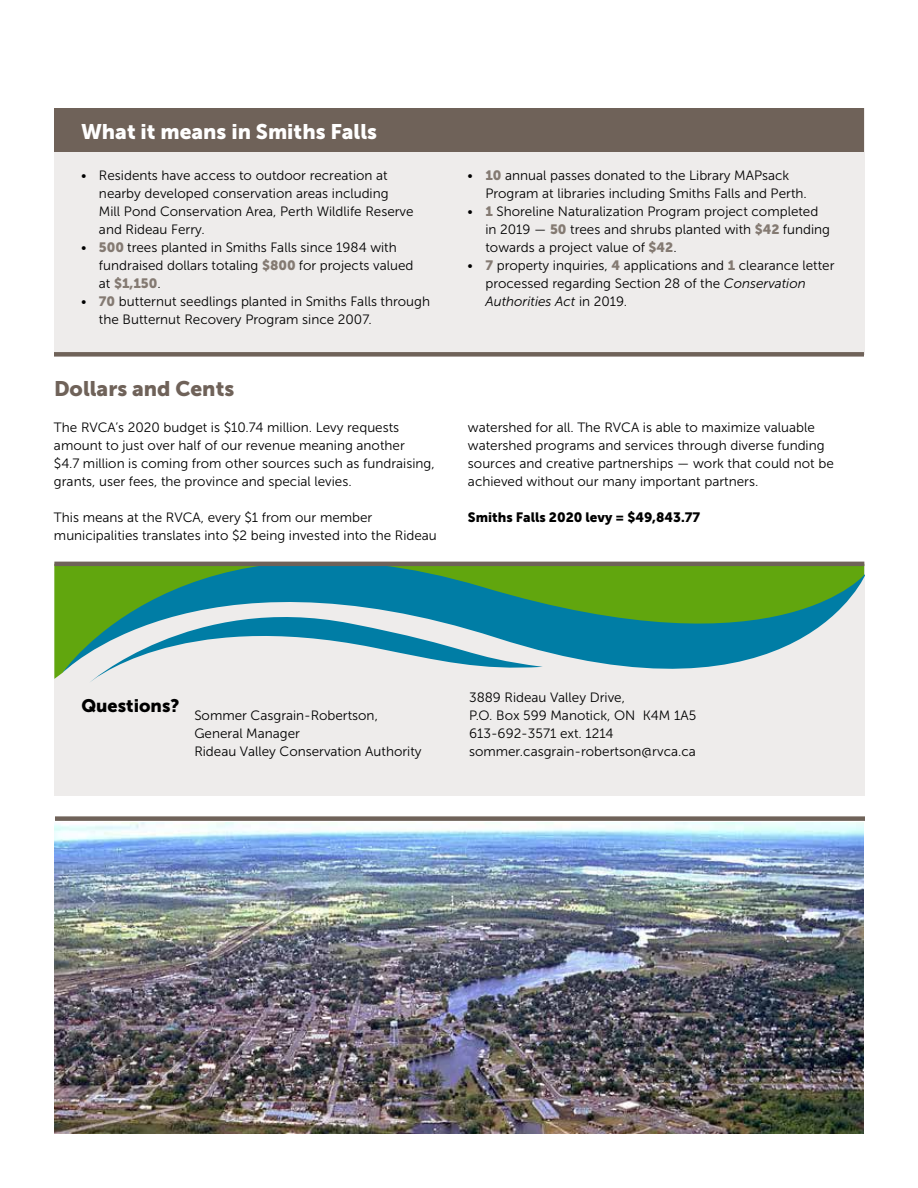
<style>
.page{position:relative;width:918px;height:1188px;background:#fff}
.page>*{position:absolute;margin:0;border:0;box-sizing:border-box;transform-origin:0 0}
.t1{font:21px "Museo Sans 900";color:#fff}
.t2{font:21px "Museo Sans 900";color:#6f6259}
.t3{font:13.5px/18px "Museo Sans 300";color:#000}
.t4{font:13.5px "Museo Sans 900";color:#000}
.t5{font:13.5px "Museo Sans 900";color:#847a72}
.s1{font-family:"Museo Sans 900";color:#847a72}
.s2{font-family:"Museo Sans 300";color:#000}
.s3{font-style:italic}
</style>
<div class="page">
<div style="left:54px;top:108px;width:810px;height:246px;background:#eeeceb"></div>
<div style="left:54px;top:108px;width:810px;height:43px;background:#6f6259"></div>
<div style="left:54px;top:564px;width:810px;height:232px;background:#eeeceb"></div>
<svg style="left:62px;top:566px;width:802px;height:107px;background:#4fa068"></svg>
<svg style="left:89px;top:592px;width:454px;height:90px"></svg>
<hr style="left:54px;top:562px;width:810px;height:4px;background:#6f6259">
<div style="left:54px;top:352px;width:810px;height:5px;background:#6f6259"></div>
<img style="left:54px;top:823px;width:810px;height:311px">
<div style="left:55px;top:816px;width:810px;height:5px;background:#6f6259"></div>
<h1 class="t1" style="left:81px;top:120px;width:298px">What it means in Smiths Falls</h1>
<p class="t3" style="left:99px;top:166px;width:316px;text-indent:-18px">• Residents have access to outdoor recreation at nearby developed conservation areas including<br>Mill Pond Conservation Area, Perth Wildlife Reserve and Rideau Ferry.</p>
<p class="t3" style="left:99px;top:238px;width:316px;text-indent:-18px">• <span class="s1">500</span> trees planted in Smiths Falls since 1984 with fundraised dollars totaling <span class="s1">$800</span> for projects valued</p>
<p class="t5" style="left:99px;top:276px;width:63px"><span class="s2">at</span> $1,150<span class="s2">.</span></p>
<p class="t3" style="left:99px;top:292px;width:333px;text-indent:-18px">• <span class="s1">70</span> butternut seedlings planted in Smiths Falls through the Butternut Recovery Program since 2007.</p>
<h1 class="t2" style="left:54px;top:377px;width:182px">Dollars and Cents</h1>
<p class="t3" style="left:54px;top:418px;width:382px">The RVCA’s 2020 budget is $10.74 million. Levy requests amount to just over half of our revenue meaning another<br>$4.7 million is coming from other sources such as fundraising, grants, user fees, the province and special levies.</p>
<p class="t3" style="left:54px;top:508px;width:384px">This means at the RVCA, every $1 from our member municipalities translates into $2 being invested into the Rideau</p>
<p class="t3" style="left:485px;top:166px;width:323px;text-indent:-18px">• <span class="s1">10</span> annual passes donated to the Library MAPsack<br>Program at libraries including Smiths Falls and Perth.</p>
<p class="t3" style="left:485px;top:202px;width:346px;text-indent:-18px">• <span class="s1">1</span> Shoreline Naturalization Program project completed in 2019 — <span class="s1">50</span> trees and shrubs planted with <span class="s1">$42</span> funding towards a project value of <span class="s1">$42</span>.</p>
<p class="t3" style="left:485px;top:256px;width:351px;text-indent:-18px">• <span class="s1">7</span> property inquiries, <span class="s1">4</span> applications and <span class="s1">1</span> clearance letter processed regarding Section 28 of the <span class="s3">Conservation<br>Authorities Act</span> in 2019.</p>
<p class="t3" style="left:468px;top:418px;width:367px">watershed for all. The RVCA is able to maximize valuable watershed programs and services through diverse funding sources and creative partnerships — work that could not be achieved without our many important partners.</p>
<p class="t4" style="left:468px;top:510px;width:234px">Smiths Falls 2020 levy = $49,843.77</p>
<p class="t3" style="left:194px;top:706px;width:229px;text-indent:-113px"><sup>Questions?</sup> Sommer Casgrain-Robertson,<br>General Manager<br>Rideau Valley Conservation Authority</p>
<p class="t3" style="left:469px;top:688px;width:229px">3889 Rideau Valley Drive,<br>P.O. Box 599 Manotick, ON K4M 1A5<br>613-692-3571 ext. 1214 sommer.casgrain-robertson@rvca.ca</p>
</div>
